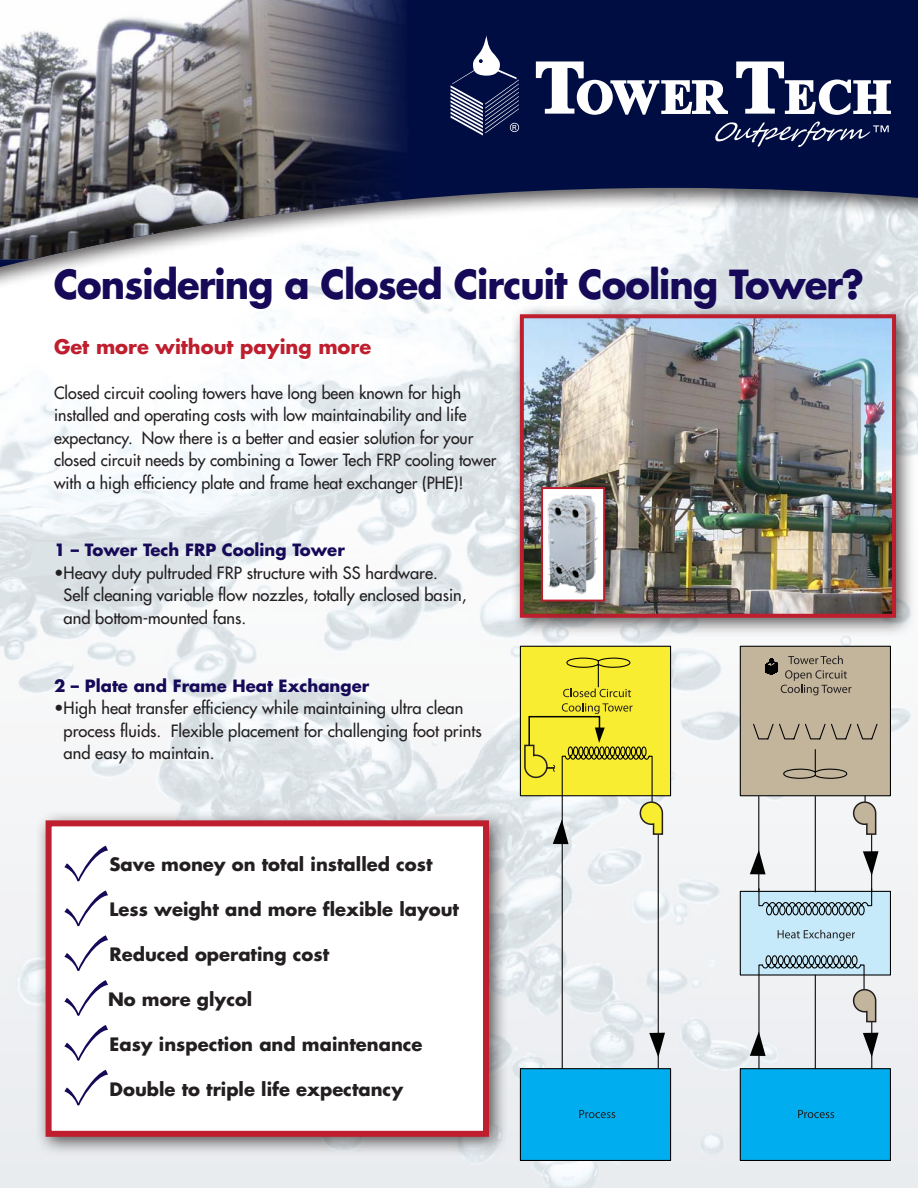
<style>
.page{position:relative;width:918px;height:1188px;background:#fff}
.page>*{position:absolute;margin:0;border:0;box-sizing:border-box;transform-origin:0 0}
.t1{font:700 39px "Futura";letter-spacing:-.025em;color:#150958;scale:.95 1}
.t2{font:700 19.5px "Futura";color:#be1e2d}
.t3{font:700 18px "Futura";color:#231f20}
.t4{font:16.5px/22.5px "Futura";color:#231f20}
.t5{font:700 16.5px "Futura";color:#150958}
</style>
<div class="page">
<img style="left:0;top:291px;width:918px;height:897px">
<div style="left:35px;top:810px;width:474px;height:347px;background:#231f20;opacity:.75"></div>
<div style="left:46px;top:820px;width:443px;height:317px;background:#fff;border:6px solid #be1e2d"></div>
<div style="left:0;top:0;width:918px;height:291px;background:#231f20;opacity:.75"></div>
<svg style="left:0;top:0;width:918px;height:271px"></svg>
<img style="left:0;top:0;width:891px;height:267px">
<div style="left:509px;top:304px;width:407px;height:334px;background:#231f20;opacity:.75"></div>
<img style="left:518px;top:312px;width:380px;height:308px">
<svg style="left:736px;top:61px;width:155px;height:54px"></svg>
<svg style="left:536px;top:61px;width:192px;height:54px"></svg>
<svg style="left:451px;top:35px;width:68px;height:101px;background:#36406a"></svg>
<svg style="left:715px;top:121px;width:174px;height:26px;background:#2b3662"></svg>
<svg style="left:64px;top:846px;width:44px;height:35px"></svg>
<svg style="left:64px;top:890px;width:44px;height:36px"></svg>
<svg style="left:64px;top:935px;width:44px;height:36px"></svg>
<svg style="left:64px;top:980px;width:44px;height:36px"></svg>
<svg style="left:64px;top:1025px;width:44px;height:36px"></svg>
<svg style="left:64px;top:1070px;width:44px;height:36px"></svg>
<div style="left:531px;top:477px;width:94px;height:144px;background:#231f20;opacity:.75"></div>
<svg style="left:540px;top:486px;width:66px;height:117px"></svg>
<div style="left:520px;top:646px;width:151px;height:150px;background:#f9ed32;border:1px solid #000101"></div>
<div style="left:740px;top:646px;width:151px;height:150px;background:#c2b59b;border:1px solid #000101"></div>
<div style="left:740px;top:891px;width:151px;height:85px;background:#c7eafb;border:1px solid #000101"></div>
<div style="left:740px;top:1068px;width:151px;height:93px;background:#00aeef;border:1px solid #000101"></div>
<svg style="left:878px;top:851px;width:1px;height:25px"></svg>
<div style="left:520px;top:1068px;width:151px;height:93px;background:#00aeef;border:1px solid #000101"></div>
<svg style="left:553px;top:820px;width:8px;height:24px"></svg>
<svg style="left:564px;top:657px;width:314px;height:413px"></svg>
<svg style="left:561px;top:746px;width:312px;height:323px"></svg>
<svg style="left:639px;top:801px;width:25px;height:35px"></svg>
<svg style="left:852px;top:801px;width:25px;height:35px"></svg>
<svg style="left:563px;top:689px;width:68px;height:8px"></svg>
<svg style="left:524px;top:703px;width:109px;height:76px"></svg>
<svg style="left:579px;top:1110px;width:36px;height:8px"></svg>
<svg style="left:798px;top:1110px;width:36px;height:8px"></svg>
<svg style="left:750px;top:887px;width:129px;height:183px"></svg>
<svg style="left:788px;top:656px;width:55px;height:8px"></svg>
<svg style="left:781px;top:670px;width:70px;height:25px"></svg>
<h1 class="t1" style="left:54px;top:257px;width:855px">Considering a Closed Circuit Cooling Tower?</h1>
<p class="t2" style="left:54px;top:333px;width:319px">Get more without paying more</p>
<p class="t4" style="left:54px;top:382px;width:444px">Closed circuit cooling towers have long been known for high installed and operating costs with low maintainability and life expectancy. Now there is a better and easier solution for your closed circuit needs by combining a Tower Tech FRP cooling tower with a high efficiency plate and frame heat exchanger (PHE)!</p>
<p class="t5" style="left:54px;top:539px;width:292px">1 – Tower Tech FRP Cooling Tower</p>
<p class="t4" style="left:64px;top:562px;width:405px;text-indent:-10px">•Heavy duty pultruded FRP structure with SS hardware.<br>Self cleaning variable flow nozzles, totally enclosed basin, and bottom-mounted fans.</p>
<p class="t5" style="left:54px;top:674px;width:317px">2 – Plate and Frame Heat Exchanger</p>
<p class="t4" style="left:64px;top:697px;width:420px;text-indent:-10px">•High heat transfer efficiency while maintaining ultra clean process fluids. Flexible placement for challenging foot prints and easy to maintain.</p>
<p class="t3" style="left:110px;top:852px;width:324px">Save money on total installed cost</p>
<p class="t3" style="left:110px;top:897px;width:351px">Less weight and more flexible layout</p>
<p class="t3" style="left:110px;top:942px;width:221px">Reduced operating cost</p>
<p class="t3" style="left:108px;top:987px;width:146px">No more glycol</p>
<p class="t3" style="left:110px;top:1032px;width:315px">Easy inspection and maintenance</p>
<p class="t3" style="left:110px;top:1077px;width:295px">Double to triple life expectancy</p>
</div>
